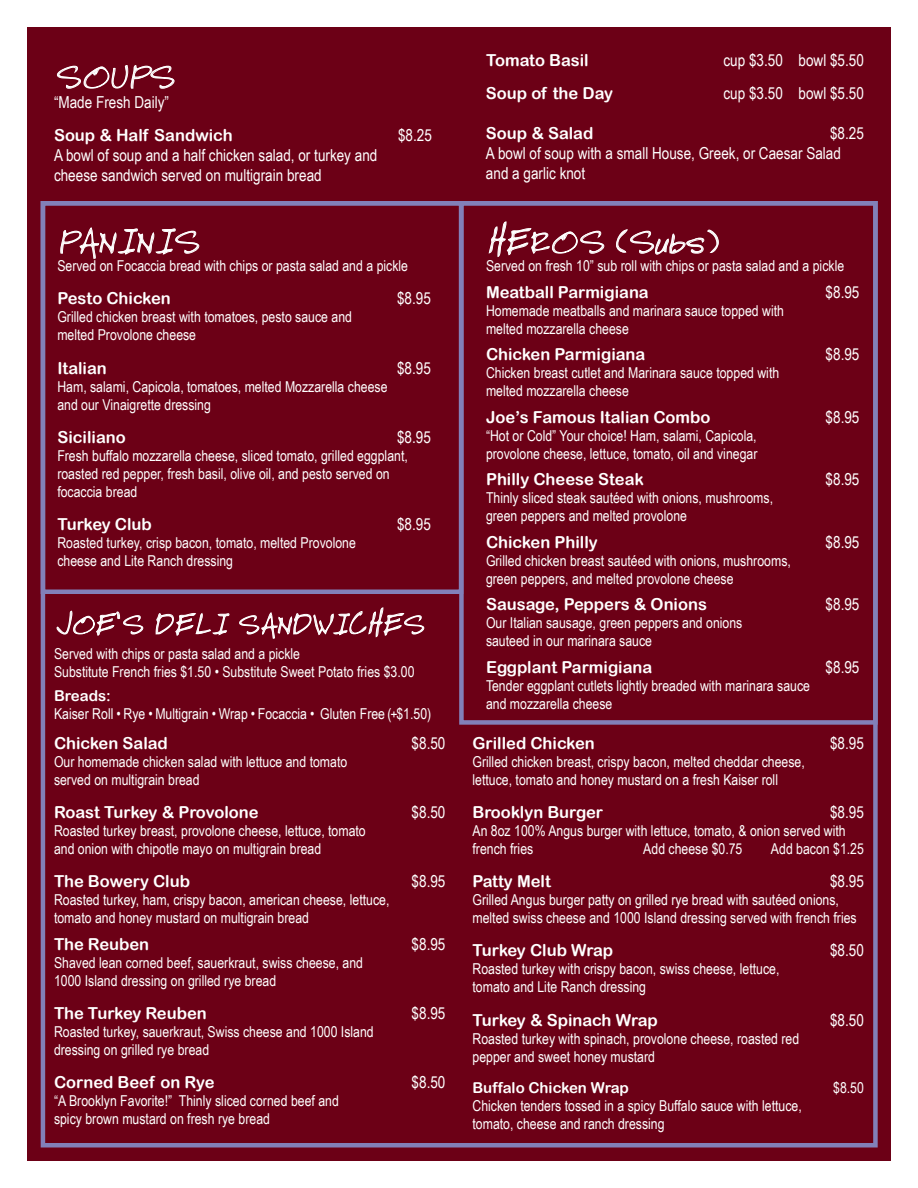
<style>
.page{position:relative;width:918px;height:1188px;background:#fff}
.page>*{position:absolute;margin:0;border:0;box-sizing:border-box;transform-origin:0 0}
.t1{font:36px "Leroys Hand";color:#fff}
.t2{font:30px "Leroys Hand";color:#fff}
.t3{font:16.5px "Arial Rounded MT Bold";color:#fff}
.t4{font:16.5px/19.8px "Arial Narrow";color:#fff}
.t5{font:15px/18px "Arial Narrow";color:#fff}
.t6{font:15px "Arial Rounded MT Bold";color:#fff}
</style>
<div class="page">
<div style="left:27px;top:27px;width:864px;height:1134px;background:#6c0016"></div>
<svg style="left:60px;top:227px;width:140px;height:32px"></svg>
<svg style="left:488px;top:221px;width:117px;height:36px"></svg>
<svg style="left:616px;top:229px;width:103px;height:26px"></svg>
<svg style="left:57px;top:65px;width:118px;height:24px"></svg>
<div style="left:459px;top:201px;width:419px;height:524px;border:4px solid #8280b9"></div>
<div style="left:41px;top:201px;width:837px;height:947px;border:4px solid #8280b9"></div>
<svg style="left:56px;top:610px;width:88px;height:26px"></svg>
<svg style="left:155px;top:612px;width:75px;height:24px"></svg>
<svg style="left:239px;top:607px;width:186px;height:32px"></svg>
<h1 class="t1" style="left:54px;top:54px;width:122px">SOUPS</h1>
<p class="t4" style="left:54px;top:92px;width:117px">“Made Fresh Daily”</p>
<p class="t3" style="left:54px;top:126px;width:180px">Soup &amp; Half Sandwich</p>
<p class="t4" style="left:398px;top:125px;width:35px">$8.25</p>
<p class="t4" style="left:54px;top:145px;width:325px">A bowl of soup and a half chicken salad, or turkey and cheese sandwich served on multigrain bread</p>
<h1 class="t1" style="left:57px;top:219px;width:143px">PANINIS</h1>
<p class="t5" style="left:57px;top:256px;width:352px">Served on Focaccia bread with chips or pasta salad and a pickle</p>
<p class="t3" style="left:57px;top:289px;width:115px">Pesto Chicken</p>
<p class="t4" style="left:397px;top:288px;width:35px">$8.95</p>
<p class="t5" style="left:57px;top:308px;width:296px">Grilled chicken breast with tomatoes, pesto sauce and melted Provolone cheese</p>
<p class="t3" style="left:57px;top:358px;width:51px">Italian</p>
<p class="t4" style="left:397px;top:357px;width:35px">$8.95</p>
<p class="t5" style="left:57px;top:377px;width:332px">Ham, salami, Capicola, tomatoes, melted Mozzarella cheese and our Vinaigrette dressing</p>
<p class="t3" style="left:57px;top:427px;width:70px">Siciliano</p>
<p class="t4" style="left:397px;top:427px;width:35px">$8.95</p>
<p class="t5" style="left:57px;top:446px;width:352px">Fresh buffalo mozzarella cheese, sliced tomato, grilled eggplant, roasted red pepper, fresh basil, olive oil, and pesto served on focaccia bread</p>
<p class="t3" style="left:57px;top:515px;width:96px">Turkey Club</p>
<p class="t4" style="left:397px;top:514px;width:35px">$8.95</p>
<p class="t5" style="left:57px;top:534px;width:300px">Roasted turkey, crisp bacon, tomato, melted Provolone cheese and Lite Ranch dressing</p>
<h2 class="t2" style="left:54px;top:605px;width:372px">JOE’S DELI SANDWICHES</h2>
<p class="t5" style="left:54px;top:644px;width:362px">Served with chips or pasta salad and a pickle<br>Substitute French fries $1.50 • Substitute Sweet Potato fries $3.00</p>
<p class="t6" style="left:54px;top:687px;width:59px">Breads:</p>
<p class="t5" style="left:54px;top:705px;width:379px">Kaiser Roll • Rye • Multigrain • Wrap • Focaccia • Gluten Free (+$1.50)</p>
<p class="t3" style="left:54px;top:733px;width:115px">Chicken Salad</p>
<p class="t4" style="left:412px;top:732px;width:35px">$8.50</p>
<p class="t5" style="left:54px;top:752px;width:295px">Our homemade chicken salad with lettuce and tomato served on multigrain bread</p>
<p class="t3" style="left:54px;top:802px;width:206px">Roast Turkey &amp; Provolone</p>
<p class="t4" style="left:412px;top:802px;width:35px">$8.50</p>
<p class="t5" style="left:54px;top:821px;width:313px">Roasted turkey breast, provolone cheese, lettuce, tomato and onion with chipotle mayo on multigrain bread</p>
<p class="t3" style="left:54px;top:872px;width:138px">The Bowery Club</p>
<p class="t4" style="left:412px;top:871px;width:35px">$8.95</p>
<p class="t5" style="left:54px;top:890px;width:337px">Roasted turkey, ham, crispy bacon, american cheese, lettuce, tomato and honey mustard on multigrain bread</p>
<p class="t3" style="left:54px;top:934px;width:97px">The Reuben</p>
<p class="t4" style="left:412px;top:933px;width:35px">$8.95</p>
<p class="t5" style="left:54px;top:953px;width:311px">Shaved lean corned beef, sauerkraut, swiss cheese, and<br>1000 Island dressing on grilled rye bread</p>
<p class="t3" style="left:54px;top:1003px;width:154px">The Turkey Reuben</p>
<p class="t4" style="left:412px;top:1003px;width:35px">$8.95</p>
<p class="t5" style="left:54px;top:1022px;width:321px">Roasted turkey, sauerkraut, Swiss cheese and 1000 Island dressing on grilled rye bread</p>
<p class="t3" style="left:54px;top:1073px;width:162px">Corned Beef on Rye</p>
<p class="t4" style="left:412px;top:1072px;width:35px">$8.50</p>
<p class="t5" style="left:54px;top:1091px;width:286px">“A Brooklyn Favorite!” Thinly sliced corned beef and spicy brown mustard on fresh rye bread</p>
<p class="t3" style="left:486px;top:50px;width:104px">Tomato Basil</p>
<p class="t4" style="left:724px;top:50px;width:142px">cup $3.50 bowl $5.50</p>
<p class="t3" style="left:486px;top:84px;width:129px">Soup of the Day</p>
<p class="t4" style="left:724px;top:83px;width:142px">cup $3.50 bowl $5.50</p>
<p class="t3" style="left:486px;top:124px;width:109px">Soup &amp; Salad</p>
<p class="t4" style="left:486px;top:123px;width:379px;text-indent:344px">$8.25<br>A bowl of soup with a small House, Greek, or Caesar Salad and a garlic knot</p>
<h1 class="t1" style="left:486px;top:219px;width:234px">HEROS (Subs)</h1>
<p class="t5" style="left:486px;top:256px;width:360px">Served on fresh 10” sub roll with chips or pasta salad and a pickle</p>
<p class="t3" style="left:486px;top:282px;width:164px">Meatball Parmigiana</p>
<p class="t4" style="left:826px;top:281px;width:35px">$8.95</p>
<p class="t5" style="left:486px;top:301px;width:300px">Homemade meatballs and marinara sauce topped with melted mozzarella cheese</p>
<p class="t3" style="left:486px;top:345px;width:161px">Chicken Parmigiana</p>
<p class="t4" style="left:826px;top:344px;width:35px">$8.95</p>
<p class="t5" style="left:486px;top:363px;width:295px">Chicken breast cutlet and Marinara sauce topped with melted mozzarella cheese</p>
<p class="t3" style="left:486px;top:407px;width:226px">Joe’s Famous Italian Combo</p>
<p class="t4" style="left:826px;top:407px;width:35px">$8.95</p>
<p class="t5" style="left:486px;top:426px;width:273px">“Hot or Cold” Your choice! Ham, salami, Capicola, provolone cheese, lettuce, tomato, oil and vinegar</p>
<p class="t3" style="left:486px;top:470px;width:160px">Philly Cheese Steak</p>
<p class="t4" style="left:826px;top:469px;width:35px">$8.95</p>
<p class="t5" style="left:486px;top:489px;width:289px">Thinly sliced steak sautéed with onions, mushrooms, green peppers and melted provolone</p>
<p class="t3" style="left:486px;top:532px;width:113px">Chicken Philly</p>
<p class="t4" style="left:826px;top:532px;width:35px">$8.95</p>
<p class="t5" style="left:486px;top:551px;width:306px">Grilled chicken breast sautéed with onions, mushrooms, green peppers, and melted provolone cheese</p>
<p class="t3" style="left:486px;top:595px;width:222px">Sausage, Peppers &amp; Onions</p>
<p class="t4" style="left:826px;top:594px;width:35px">$8.95</p>
<p class="t5" style="left:486px;top:614px;width:258px">Our Italian sausage, green peppers and onions sauteed in our marinara sauce</p>
<p class="t3" style="left:486px;top:657px;width:168px">Eggplant Parmigiana</p>
<p class="t4" style="left:826px;top:657px;width:35px">$8.95</p>
<p class="t5" style="left:486px;top:676px;width:326px">Tender eggplant cutlets lightly breaded with marinara sauce and mozzarella cheese</p>
<p class="t3" style="left:472px;top:733px;width:124px">Grilled Chicken</p>
<p class="t4" style="left:830px;top:732px;width:35px">$8.95</p>
<p class="t5" style="left:472px;top:752px;width:334px">Grilled chicken breast, crispy bacon, melted cheddar cheese, lettuce, tomato and honey mustard on a fresh Kaiser roll</p>
<p class="t3" style="left:472px;top:802px;width:132px">Brooklyn Burger</p>
<p class="t4" style="left:830px;top:802px;width:35px">$8.95</p>
<p class="t5" style="left:472px;top:821px;width:375px">An 8oz 100% Angus burger with lettuce, tomato, &amp; onion served with french fries</p>
<p class="t5" style="left:643px;top:839px;width:101px">Add cheese $0.75</p>
<p class="t5" style="left:771px;top:839px;width:95px">Add bacon $1.25</p>
<p class="t3" style="left:472px;top:872px;width:80px">Patty Melt</p>
<p class="t4" style="left:830px;top:871px;width:35px">$8.95</p>
<p class="t5" style="left:472px;top:890px;width:386px">Grilled Angus burger patty on grilled rye bread with sautéed onions, melted swiss cheese and 1000 Island dressing served with french fries</p>
<p class="t3" style="left:472px;top:941px;width:142px">Turkey Club Wrap</p>
<p class="t4" style="left:830px;top:940px;width:35px">$8.50</p>
<p class="t5" style="left:472px;top:960px;width:308px">Roasted turkey with crispy bacon, swiss cheese, lettuce, tomato and Lite Ranch dressing</p>
<p class="t3" style="left:472px;top:1010px;width:187px">Turkey &amp; Spinach Wrap</p>
<p class="t4" style="left:830px;top:1009px;width:35px">$8.50</p>
<p class="t5" style="left:472px;top:1029px;width:328px">Roasted turkey with spinach, provolone cheese, roasted red pepper and sweet honey mustard</p>
<p class="t6" style="left:472px;top:1079px;width:158px">Buffalo Chicken Wrap</p>
<p class="t5" style="left:833px;top:1078px;width:32px">$8.50</p>
<p class="t5" style="left:472px;top:1096px;width:331px">Chicken tenders tossed in a spicy Buffalo sauce with lettuce, tomato, cheese and ranch dressing</p>
</div>
